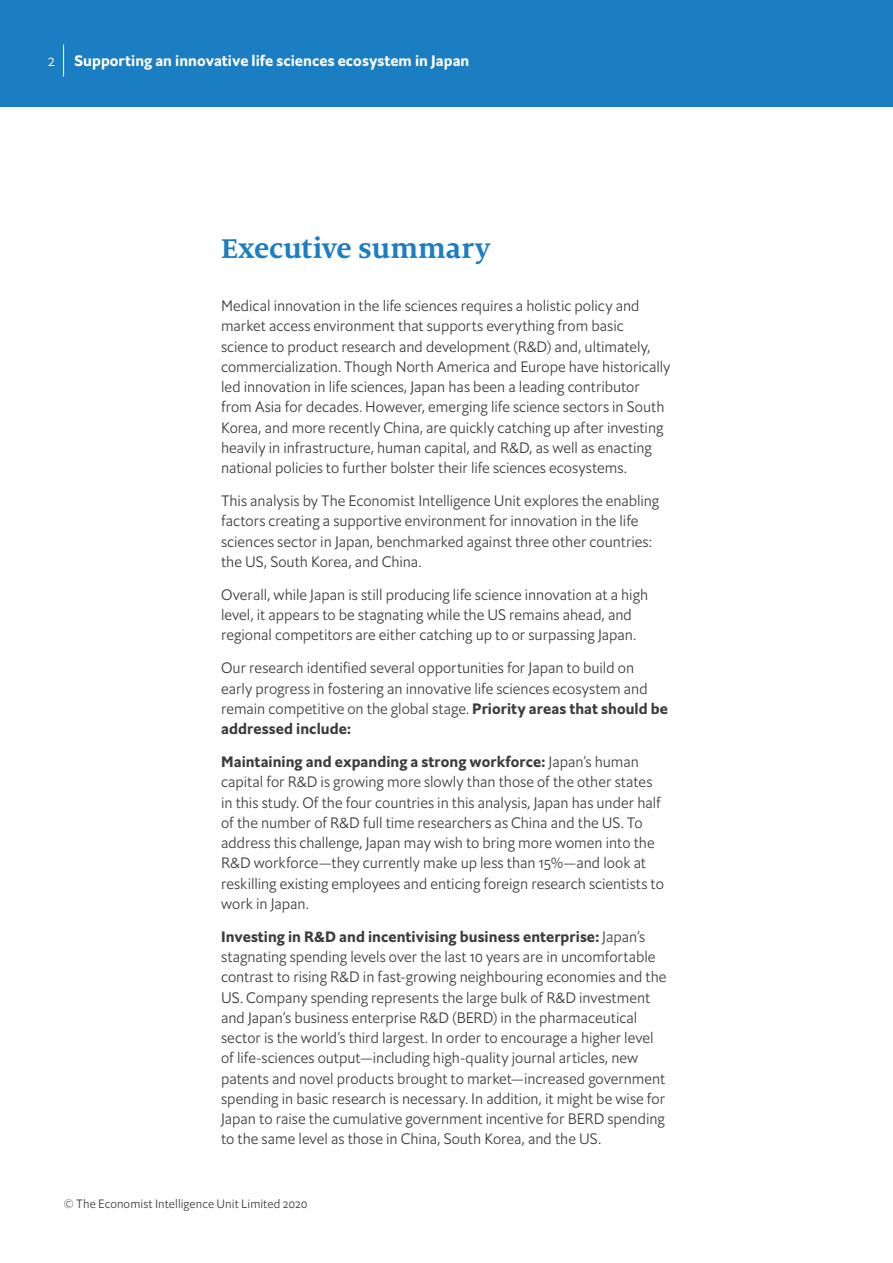
<style>
.page{position:relative;width:893px;height:1263px;background:#fff}
.page>*{position:absolute;margin:0;border:0;box-sizing:border-box;transform-origin:0 0}
.t1{font:700 30px "Milo Serif Pro";color:#1b7dc2}
.t2{font:300 15px/20.2px "Econ Sans OS";color:#3c3c3c}
.t3{font:700 15px "Econ Sans OS";letter-spacing:.005em;color:#fff}
.t4{font:300 15px "Econ Sans OS";color:#fff}
.t5{font:300 12px "Econ Sans OS";letter-spacing:.01em;color:#3c3c3c}
.s1{font-weight:700}
</style>
<div class="page">
<div style="left:0;top:0;width:893px;height:106px;background:#1b7dc2"></div>
<hr style="left:63px;top:45px;width:1px;height:32px;background:#fff">
<p class="t4" style="left:48px;top:51px;width:9px">2</p>
<p class="t3" style="left:74px;top:51px;width:396px">Supporting an innovative life sciences ecosystem in Japan</p>
<h1 class="t1" style="left:221px;top:231px;width:271px">Executive summary</h1>
<p class="t2" style="left:221px;top:296px;width:451px">Medical innovation in the life sciences requires a holistic policy and market access environment that supports everything from basic science to product research and development (R&amp;D) and, ultimately, commercialization. Though North America and Europe have historically led innovation in life sciences, Japan has been a leading contributor from Asia for decades. However, emerging life science sectors in South Korea, and more recently China, are quickly catching up after investing heavily in infrastructure, human capital, and R&amp;D, as well as enacting national policies to further bolster their life sciences ecosystems.</p>
<p class="t2" style="left:221px;top:491px;width:440px">This analysis by The Economist Intelligence Unit explores the enabling factors creating a supportive environment for innovation in the life sciences sector in Japan, benchmarked against three other countries: the US, South Korea, and China.</p>
<p class="t2" style="left:221px;top:584px;width:429px">Overall, while Japan is still producing life science innovation at a high level, it appears to be stagnating while the US remains ahead, and regional competitors are either catching up to or surpassing Japan.</p>
<p class="t2" style="left:221px;top:658px;width:448px">Our research identified several opportunities for Japan to build on early progress in fostering an innovative life sciences ecosystem and remain competitive on the global stage. <span class="s1">Priority areas that should be addressed include:</span></p>
<p class="t2" style="left:221px;top:752px;width:444px"><span class="s1">Maintaining and expanding a strong workforce:</span> Japan’s human capital for R&amp;D is growing more slowly than those of the other states in this study. Of the four countries in this analysis, Japan has under half of the number of R&amp;D full time researchers as China and the US. To address this challenge, Japan may wish to bring more women into the R&amp;D workforce—they currently make up less than 15%—and look at reskilling existing employees and enticing foreign research scientists to work in Japan.</p>
<p class="t2" style="left:221px;top:926px;width:447px"><span class="s1">Investing in R&amp;D and incentivising business enterprise:</span> Japan’s stagnating spending levels over the last 10 years are in uncomfortable contrast to rising R&amp;D in fast-growing neighbouring economies and the US. Company spending represents the large bulk of R&amp;D investment and Japan’s business enterprise R&amp;D (BERD) in the pharmaceutical sector is the world’s third largest. In order to encourage a higher level of life-sciences output—including high-quality journal articles, new patents and novel products brought to market—increased government spending in basic research is necessary. In addition, it might be wise for Japan to raise the cumulative government incentive for BERD spending to the same level as those in China, South Korea, and the US.</p>
<p class="t5" style="left:64px;top:1196px;width:245px">© The Economist Intelligence Unit Limited 2020</p>
</div>
